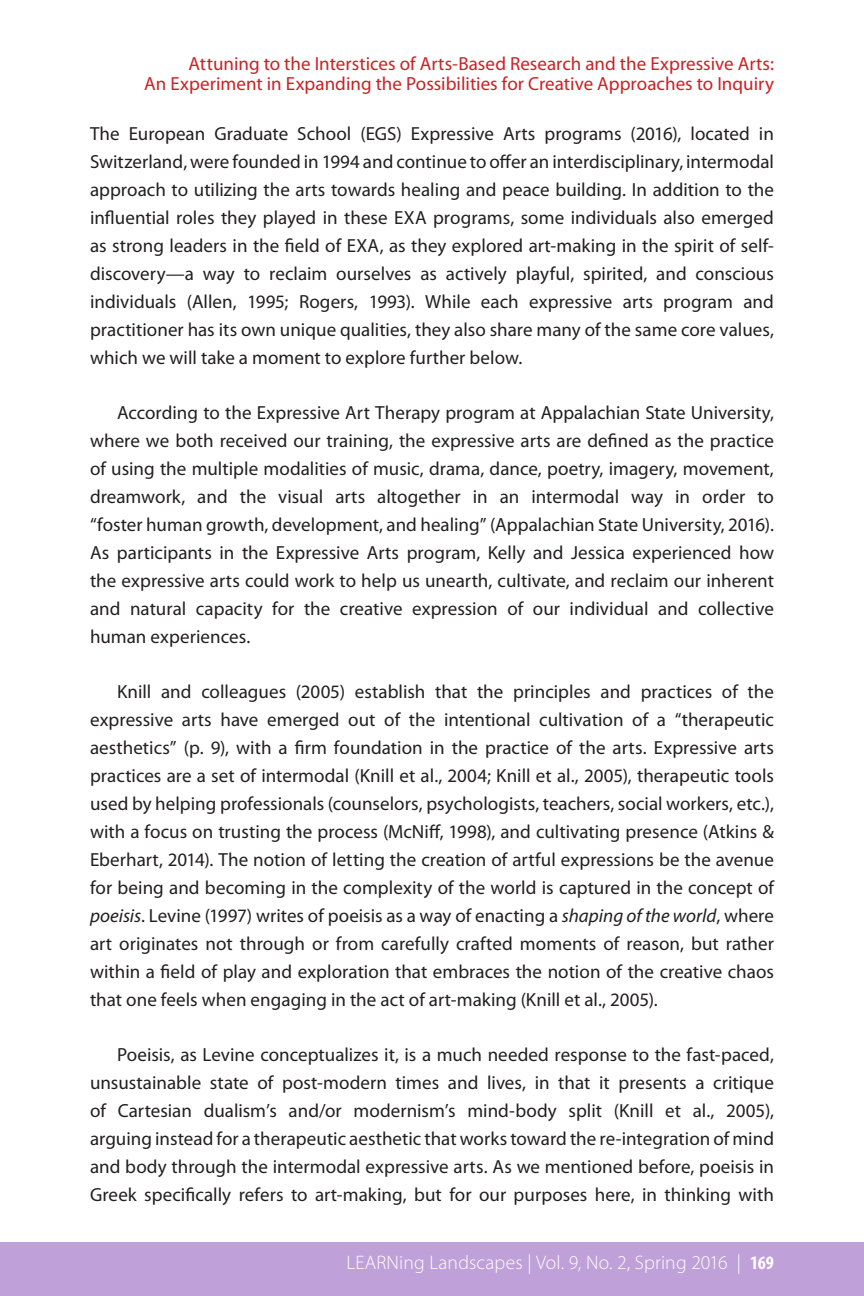
<style>
.page{position:relative;width:864px;height:1296px;background:#fff}
.page>*{position:absolute;margin:0;border:0;box-sizing:border-box;transform-origin:0 0}
.t1{font:300 19.6px "Myriad Pro";letter-spacing:.01em;color:#fff}
.texte_AVEC_indent_ga{font:19px/28px "Myriad Pro";letter-spacing:.005em;color:#231f20;text-align:justify}
.t2{font:19px/20px "Myriad Pro";color:#cd2027;text-align:right}
.s1{font-style:italic}
.s2{font-weight:700;font-stretch:condensed;font-size:19px}
</style>
<div class="page">
<div style="left:0;top:1242px;width:864px;height:54px;background:#c0a0d8"></div>
<p class="t2" style="left:144px;top:54px;width:631px">Attuning to the Interstices of Arts-Based Research and the Expressive Arts:<br>An Experiment in Expanding the Possibilities for Creative Approaches to Inquiry</p>
<p class="texte_AVEC_indent_ga" style="left:90px;top:120px;width:686px">The European Graduate School (EGS) Expressive Arts programs (2016), located in Switzerland, were founded in 1994 and continue to offer an interdisciplinary, intermodal approach to utilizing the arts towards healing and peace building. In addition to the influential roles they played in these EXA programs, some individuals also emerged as strong leaders in the field of EXA, as they explored art-making in the spirit of self&shy;discovery—a way to reclaim ourselves as actively playful, spirited, and conscious individuals (Allen, 1995; Rogers, 1993). While each expressive arts program and practitioner has its own unique qualities, they also share many of the same core values, which we will take a moment to explore further below.</p>
<p class="texte_AVEC_indent_ga" style="left:90px;top:399px;width:686px;text-indent:27px">According to the Expressive Art Therapy program at Appalachian State University, where we both received our training, the expressive arts are defined as the practice of using the multiple modalities of music, drama, dance, poetry, imagery, movement, dreamwork, and the visual arts altogether in an intermodal way in order to “foster human growth, development, and healing” (Appalachian State University, 2016).<br>As participants in the Expressive Arts program, Kelly and Jessica experienced how the expressive arts could work to help us unearth, cultivate, and reclaim our inherent and natural capacity for the creative expression of our individual and collective human experiences.</p>
<p class="texte_AVEC_indent_ga" style="left:90px;top:678px;width:686px;text-indent:27px">Knill and colleagues (2005) establish that the principles and practices of the expressive arts have emerged out of the intentional cultivation of a “therapeutic aesthetics” (p. 9), with a firm foundation in the practice of the arts. Expressive arts practices are a set of intermodal (Knill et al., 2004; Knill et al., 2005), therapeutic tools used by helping professionals (counselors, psychologists, teachers, social workers, etc.), with a focus on trusting the process (McNiff, 1998), and cultivating presence (Atkins &amp; Eberhart, 2014). The notion of letting the creation of artful expressions be the avenue for being and becoming in the complexity of the world is captured in the concept of <span class="s1">poeisis</span>. Levine (1997) writes of poeisis as a way of enacting a <span class="s1">shaping of the world</span>, where art originates not through or from carefully crafted moments of reason, but rather within a field of play and exploration that embraces the notion of the creative chaos that one feels when engaging in the act of art-making (Knill et al., 2005).</p>
<p class="texte_AVEC_indent_ga" style="left:90px;top:1041px;width:686px;text-indent:27px">Poeisis, as Levine conceptualizes it, is a much needed response to the fast-paced, unsustainable state of post-modern times and lives, in that it presents a critique of Cartesian dualism’s and/or modernism’s mind-body split (Knill et al., 2005), arguing instead for a therapeutic aesthetic that works toward the re-integration of mind and body through the intermodal expressive arts. As we mentioned before, poeisis in Greek specifically refers to art-making, but for our purposes here, in thinking with</p>
<p class="t1" style="left:346px;top:1252px;width:429px">LEARNing Landscapes | Vol. 9, No. 2, Spring 2016 | <span class="s2">169</span></p>
</div>
